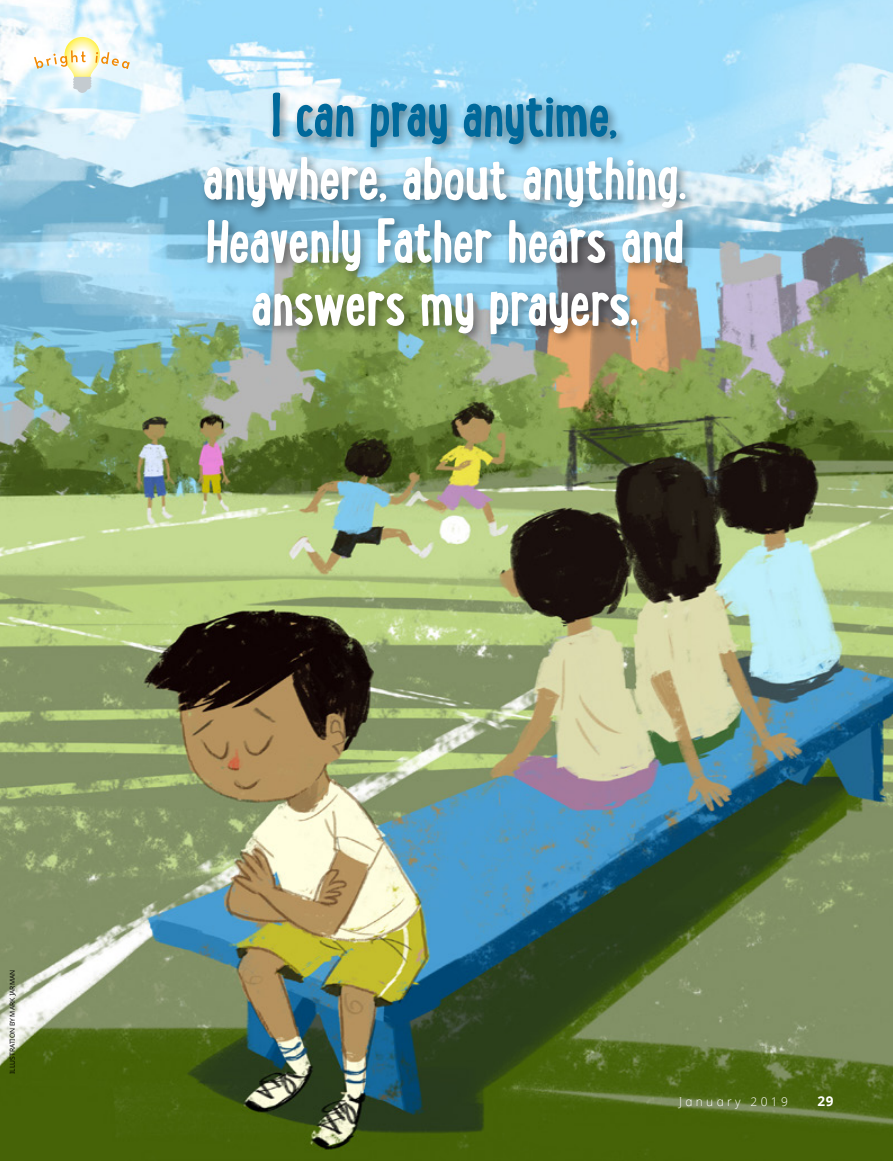
<style>
.page{position:relative;width:893px;height:1161px;background:#fff}
.page>*{position:absolute;margin:0;border:0;box-sizing:border-box;transform-origin:0 0}
.t1{font:700 55.65px/63px "Lunch Box";letter-spacing:-.04em;color:#fff;text-align:center}
.Folio_R{font:13.5px "Dots Solid lds Lat Bold";color:#fff}
.Folio_R-2{font:300 12px "Dots Solidlds Lat";letter-spacing:.28em;color:#fff}
.FIGimg-CRDT_para{font:6.75px "Dots Solidlds Lat";color:#000}
.s1{color:#00699b}
</style>
<div class="page">
<img style="left:0;top:0;width:893px;height:1161px">
<div style="left:199px;top:88px;width:498px;height:258px;background:#000;opacity:.44"></div>
<svg style="left:49px;top:22px;width:67px;height:73px"></svg>
<svg style="left:34px;top:37px;width:96px;height:56px"></svg>
<p class="t1" style="left:202px;top:81px;width:487px"><span class="s1">I can pray anytime, </span>anywhere, about anything.<br>Heavenly Father hears and answers my prayers.</p>
<p class="FIGimg-CRDT_para" style="left:7px;top:1074px;width:106px;rotate:-90deg">ILLUSTRATION BY MARK JARMAN</p>
<p class="Folio_R-2" style="left:679px;top:1092px;width:110px">January 2019</p>
<p class="Folio_R" style="left:817px;top:1090px;width:18px">29</p>
</div>
